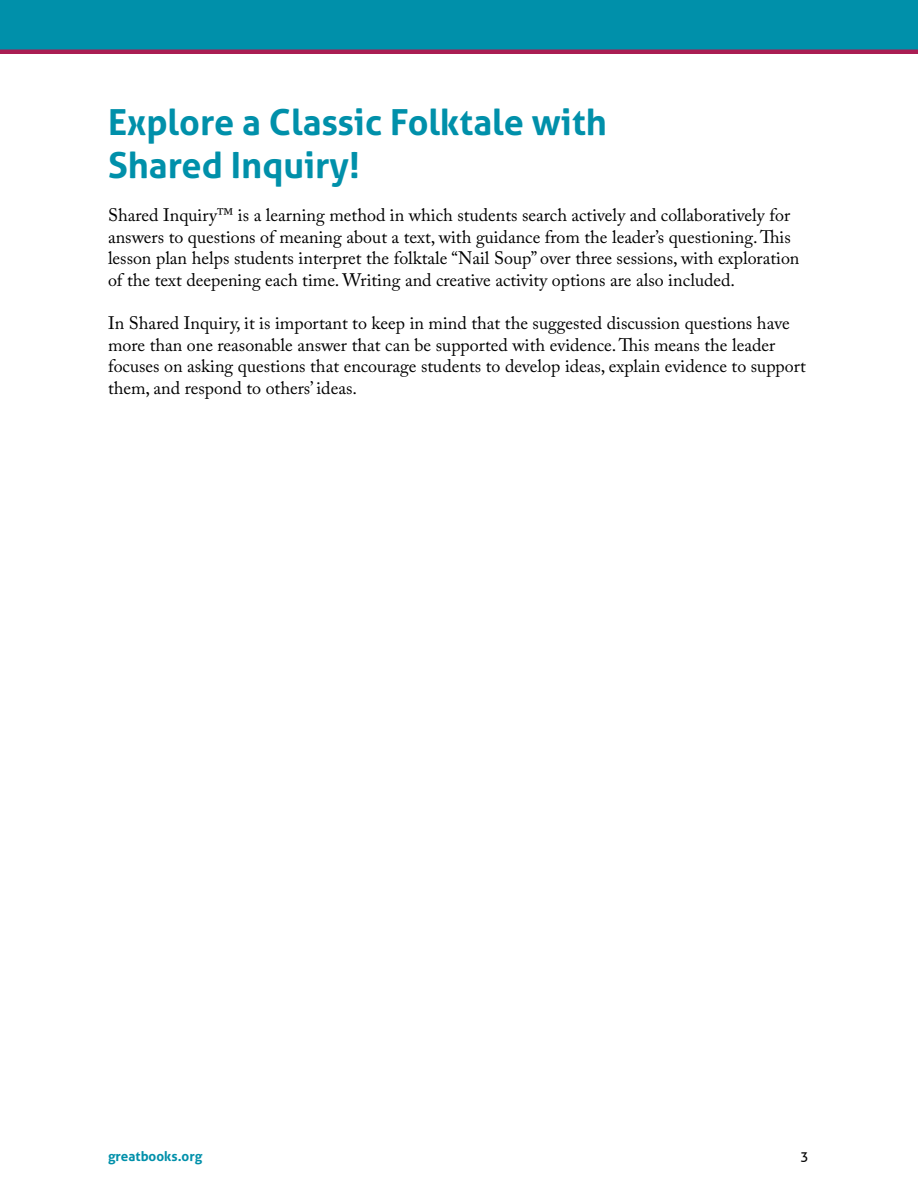
<style>
.page{position:relative;width:918px;height:1188px;background:#fff}
.page>*{position:absolute;margin:0;border:0;box-sizing:border-box;transform-origin:0 0}
.Head{font:700 36px/43.2px "Aller";color:#0090aa}
.Body_Text{font:18px/21.6px "Adobe Caslon Pro";color:#000}
.t1{font:700 13.5px "Aller";color:#0090aa}
.t2{font:13.5px "Aller";color:#000}
</style>
<div class="page">
<div style="left:0;top:0;width:918px;height:54px;background:#0090aa"></div>
<hr style="left:0;top:50px;width:918px;height:4px;background:#aa1d53">
<p class="Head" style="left:108px;top:100px;width:500px">Explore a Classic Folktale with<br>Shared Inquiry!</p>
<p class="Body_Text" style="left:108px;top:204px;width:693px">Shared Inquiry™ is a learning method in which students search actively and collaboratively for answers to questions of meaning about a text, with guidance from the leader’s questioning. This lesson plan helps students interpret the folktale “Nail Soup” over three sessions, with exploration of the text deepening each time. Writing and creative activity options are also included.</p>
<p class="Body_Text" style="left:108px;top:312px;width:699px">In Shared Inquiry, it is important to keep in mind that the suggested discussion questions have more than one reasonable answer that can be supported with evidence. This means the leader focuses on asking questions that encourage students to develop ideas, explain evidence to support them, and respond to others’ ideas.</p>
<p class="t1" style="left:108px;top:1148px;width:96px">greatbooks.org</p>
<p class="t2" style="left:800px;top:1148px;width:10px">3</p>
</div>
